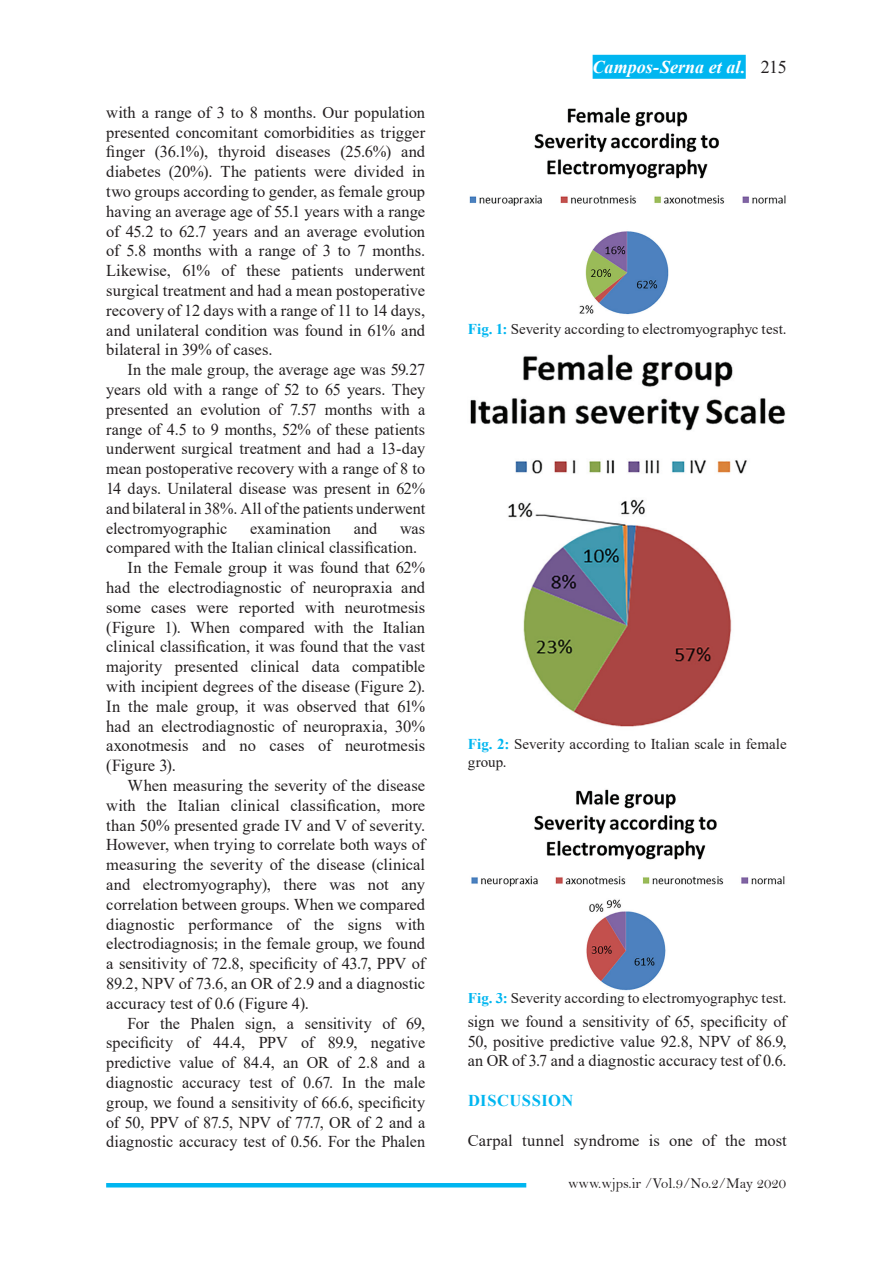
<style>
.page{position:relative;width:893px;height:1263px;background:#fff}
.page>*{position:absolute;margin:0;border:0;box-sizing:border-box;transform-origin:0 0}
.t1{font:italic 700 18px "Times New Roman";color:#fff}
.t2{font:16.8px/19.8px "Times New Roman";color:#231f20;text-align:justify}
.t3{font:16.5px/19.8px "Times New Roman";color:#231f20;text-align:justify}
.t4{font:700 16.5px "Times New Roman";letter-spacing:.025em;color:#00b6f0}
.t5{font:15px/18px "Times New Roman";letter-spacing:.005em;color:#231f20}
.t6{font:15px "Bell";color:#231f20}
.s1{font-weight:400;font-style:normal;color:#231f20}
.s2{font-weight:700;color:#00b6f0}
</style>
<div class="page">
<div style="left:593px;top:55px;width:153px;height:24px;background:#00b6f0"></div>
<hr style="left:106px;top:1183px;width:420px;height:4px;background:#00b6f0">
<img style="left:469px;top:107px;width:317px;height:208px">
<img style="left:470px;top:354px;width:316px;height:373px">
<img style="left:471px;top:789px;width:314px;height:202px">
<p class="t1" style="left:593px;top:54px;width:196px">Campos-Serna et al. <span class="s1">215</span></p>
<p class="t3" style="left:106px;top:102px;width:320px">with a range of 3 to 8 months. Our population presented concomitant comorbidities as trigger finger (36.1%), thyroid diseases (25.6%) and diabetes (20%). The patients were divided in two groups according to gender, as female group having an average age of 55.1 years with a range of 45.2 to 62.7 years and an average evolution of 5.8 months with a range of 3 to 7 months.<br>Likewise, 61% of these patients underwent surgical treatment and had a mean postoperative recovery of 12 days with a range of 11 to 14 days, and unilateral condition was found in 61% and bilateral in 39% of cases.</p>
<p class="t3" style="left:106px;top:359px;width:320px;text-indent:21px">In the male group, the average age was 59.27 years old with a range of 52 to 65 years. They presented an evolution of 7.57 months with a range of 4.5 to 9 months, 52% of these patients underwent surgical treatment and had a 13-day mean postoperative recovery with a range of 8 to 14 days. Unilateral disease was present in 62% and bilateral in 38%. All of the patients underwent electromyographic</p>
<p class="t5" style="left:468px;top:319px;width:320px"><span class="s2">Fig. 1:</span> Severity according to electromyographyc test.</p>
<p class="t3" style="left:250px;top:518px;width:82px">examination</p>
<p class="t3" style="left:354px;top:518px;width:25px">and</p>
<p class="t3" style="left:400px;top:518px;width:27px">was</p>
<p class="t3" style="left:106px;top:537px;width:312px">compared with the Italian clinical classification.</p>
<p class="t3" style="left:128px;top:557px;width:299px">In the Female group it was found that 62%</p>
<p class="t3" style="left:106px;top:577px;width:320px">had the electrodiagnostic of neuropraxia and</p>
<p class="t3" style="left:106px;top:597px;width:320px">some cases were reported with neurotmesis</p>
<p class="t3" style="left:106px;top:617px;width:320px">(Figure 1). When compared with the Italian</p>
<p class="t3" style="left:106px;top:636px;width:320px">clinical classification, it was found that the vast</p>
<p class="t3" style="left:106px;top:656px;width:320px">majority presented clinical data compatible</p>
<p class="t3" style="left:106px;top:676px;width:320px">with incipient degrees of the disease (Figure 2).</p>
<p class="t2" style="left:106px;top:696px;width:320px">In the male group, it was observed that 61% had an electrodiagnostic of neuropraxia, 30% axonotmesis and no cases of neurotmesis (Figure 3).</p>
<p class="t3" style="left:106px;top:775px;width:320px;text-indent:21px">When measuring the severity of the disease with the Italian clinical classification, more than 50% presented grade IV and V of severity.<br>However, when trying to correlate both ways of measuring the severity of the disease (clinical and electromyography), there was not any correlation between groups. When we compared diagnostic performance of the signs with electrodiagnosis; in the female group, we found a sensitivity of 72.8, specificity of 43.7, PPV of 89.2, NPV of 73.6, an OR of 2.9 and a diagnostic accuracy test of 0.6 (Figure 4).</p>
<p class="t3" style="left:106px;top:1013px;width:320px;text-indent:21px">For the Phalen sign, a sensitivity of 69, specificity of 44.4, PPV of 89.9, negative predictive value of 84.4, an OR of 2.8 and a diagnostic accuracy test of 0.67. In the male group, we found a sensitivity of 66.6, specificity of 50, PPV of 87.5, NPV of 77.7, OR of 2 and a diagnostic accuracy test of 0.56. For the Phalen</p>
<p class="t3" style="left:468px;top:1011px;width:320px">sign we found a sensitivity of 65, specificity of 50, positive predictive value 92.8, NPV of 86.9, an OR of 3.7 and a diagnostic accuracy test of 0.6.</p>
<p class="t5" style="left:468px;top:735px;width:320px"><span class="s2">Fig. 2:</span> Severity according to Italian scale in female group.</p>
<p class="t5" style="left:468px;top:989px;width:320px"><span class="s2">Fig. 3:</span> Severity according to electromyographyc test.</p>
<p class="t4" style="left:468px;top:1089px;width:107px">DISCUSSION</p>
<p class="t3" style="left:468px;top:1130px;width:320px">Carpal tunnel syndrome is one of the most</p>
<p class="t6" style="left:568px;top:1174px;width:220px">www.wjps.ir /Vol.9/No.2/May 2020</p>
</div>
